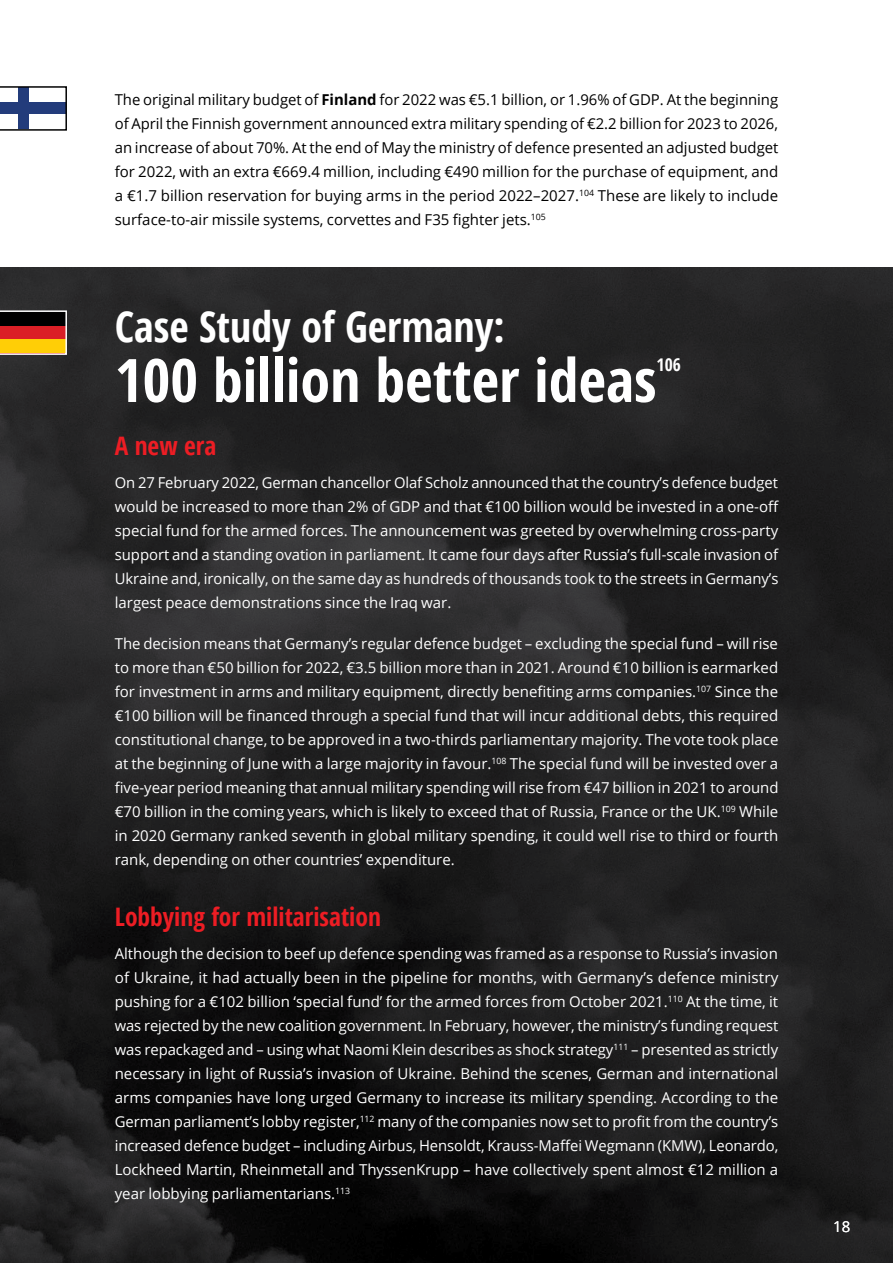
<style>
.page{position:relative;width:893px;height:1263px;background:#fff}
.page>*{position:absolute;margin:0;border:0;box-sizing:border-box;transform-origin:0 0}
.t1{font:700 condensed 60px "Open Sans";color:#fff}
.t2{font:700 condensed 42px "Open Sans";color:#fff}
.t3{font:700 condensed 25.5px "Open Sans";color:#ed1d24}
.t4{font:700 condensed 17.55px "Open Sans";color:#fff}
.t5{font:15px/24px "Open Sans";color:#fff;text-align:justify}
.t6{font:15px/24px "Open Sans";color:#000;text-align:justify}
.s1{font-weight:700}
</style>
<div class="page">
<img style="left:0;top:268px;width:893px;height:995px">
<svg style="left:0;top:86px;width:67px;height:45px"></svg>
<svg style="left:0;top:310px;width:68px;height:46px;background:#9f5c24"></svg>
<p class="t6" style="left:115px;top:87px;width:665px">The original military budget of <span class="s1">Finland</span> for 2022 was €5.1 billion, or 1.96% of GDP. At the beginning of April the Finnish government announced extra military spending of €2.2 billion for 2023 to 2026, an increase of about 70%. At the end of May the ministry of defence presented an adjusted budget for 2022, with an extra €669.4 million, including €490 million for the purchase of equipment, and a €1.7 billion reservation for buying arms in the period 2022–2027.<sup>104</sup> These are likely to include surface-to-air missile systems, corvettes and F35 fighter jets.<sup>105</sup></p>
<h2 class="t2" style="left:115px;top:297px;width:392px">Case Study of Germany:</h2>
<h1 class="t1" style="left:115px;top:338px;width:543px">100 billion better ideas</h1>
<p class="t4" style="left:657px;top:352px;width:26px">106</p>
<h3 class="t3" style="left:115px;top:428px;width:103px">A new era</h3>
<p class="t5" style="left:115px;top:470px;width:666px">On 27 February 2022, German chancellor Olaf Scholz announced that the country’s defence budget would be increased to more than 2% of GDP and that €100 billion would be invested in a one-off special fund for the armed forces. The announcement was greeted by overwhelming cross-party support and a standing ovation in parliament. It came four days after Russia’s full-scale invasion of Ukraine and, ironically, on the same day as hundreds of thousands took to the streets in Germany’s largest peace demonstrations since the Iraq war.</p>
<p class="t5" style="left:115px;top:631px;width:665px">The decision means that Germany’s regular defence budget – excluding the special fund – will rise to more than €50 billion for 2022, €3.5 billion more than in 2021. Around €10 billion is earmarked for investment in arms and military equipment, directly benefiting arms companies.<sup>107</sup> Since the €100 billion will be financed through a special fund that will incur additional debts, this required constitutional change, to be approved in a two-thirds parliamentary majority. The vote took place at the beginning of June with a large majority in favour.<sup>108</sup> The special fund will be invested over a five-year period meaning that annual military spending will rise from €47 billion in 2021 to around €70 billion in the coming years, which is likely to exceed that of Russia, France or the UK.<sup>109</sup> While in 2020 Germany ranked seventh in global military spending, it could well rise to third or fourth rank, depending on other countries’ expenditure.</p>
<h3 class="t3" style="left:115px;top:899px;width:268px">Lobbying for militarisation</h3>
<p class="t5" style="left:115px;top:941px;width:665px">Although the decision to beef up defence spending was framed as a response to Russia’s invasion of Ukraine, it had actually been in the pipeline for months, with Germany’s defence ministry pushing for a €102 billion ‘special fund’ for the armed forces from October 2021.<sup>110</sup> At the time, it was rejected by the new coalition government. In February, however, the ministry’s funding request was repackaged and – using what Naomi Klein describes as shock strategy<sup>111</sup> – presented as strictly necessary in light of Russia’s invasion of Ukraine. Behind the scenes, German and international arms companies have long urged Germany to increase its military spending. According to the German parliament’s lobby register,<sup>112</sup> many of the companies now set to profit from the country’s increased defence budget – including Airbus, Hensoldt, Krauss-Maffei Wegmann (KMW), Leonardo, Lockheed Martin, Rheinmetall and ThyssenKrupp – have collectively spent almost €12 million a year lobbying parliamentarians.<sup>113</sup></p>
<p class="t5" style="left:833px;top:1214px;width:19px">18</p>
</div>
